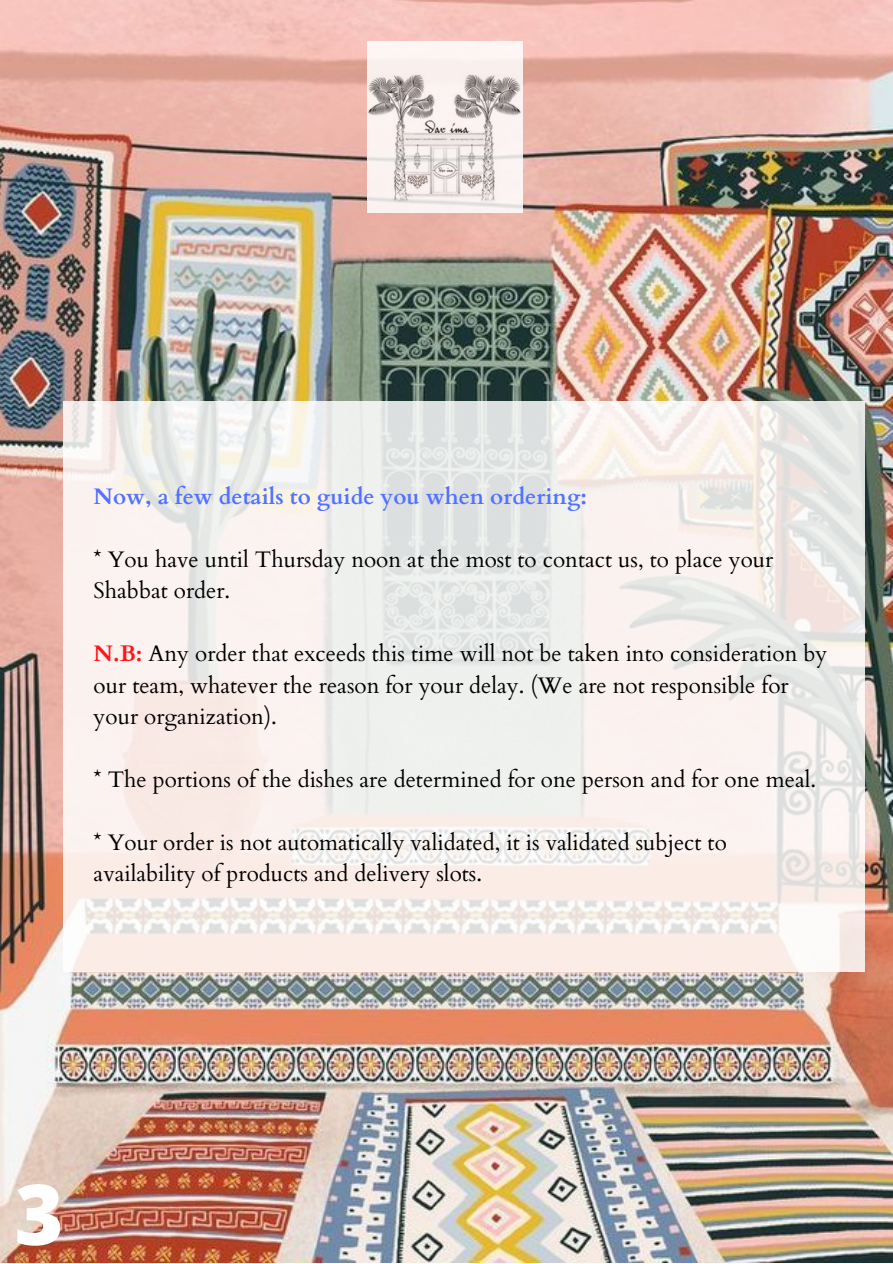
<style>
.page{position:relative;width:893px;height:1264px;background:#fff}
.page>*{position:absolute;margin:0;border:0;box-sizing:border-box;transform-origin:0 0}
.t1{font:800 83.85px "Open Sans";color:#fff}
.t2{font:22.5px/31.5px "Cardo";color:#000}
.t3{font:700 22.5px "Cardo";color:#5271ff}
.s1{font-weight:700;color:#ff1616}
</style>
<div class="page">
<img style="left:0;top:0;width:892px;height:1262px">
<img style="left:367px;top:41px;width:155px;height:171px">
<img style="left:64px;top:401px;width:800px;height:570px">
<p class="t3" style="left:94px;top:481px;width:494px">Now, a few details to guide you when ordering:</p>
<p class="t2" style="left:94px;top:543px;width:681px">* You have until Thursday noon at the most to contact us, to place your<br>Shabbat order.</p>
<p class="t2" style="left:94px;top:638px;width:735px"><span class="s1">N.B:</span> Any order that exceeds this time will not be taken into consideration by our team, whatever the reason for your delay. (We are not responsible for your organization).</p>
<p class="t2" style="left:94px;top:764px;width:724px">* The portions of the dishes are determined for one person and for one meal.</p>
<p class="t2" style="left:94px;top:827px;width:634px">* Your order is not automatically validated, it is validated subject to availability of products and delivery slots.</p>
<h1 class="t1" style="left:14px;top:1155px;width:51px">3</h1>
</div>
